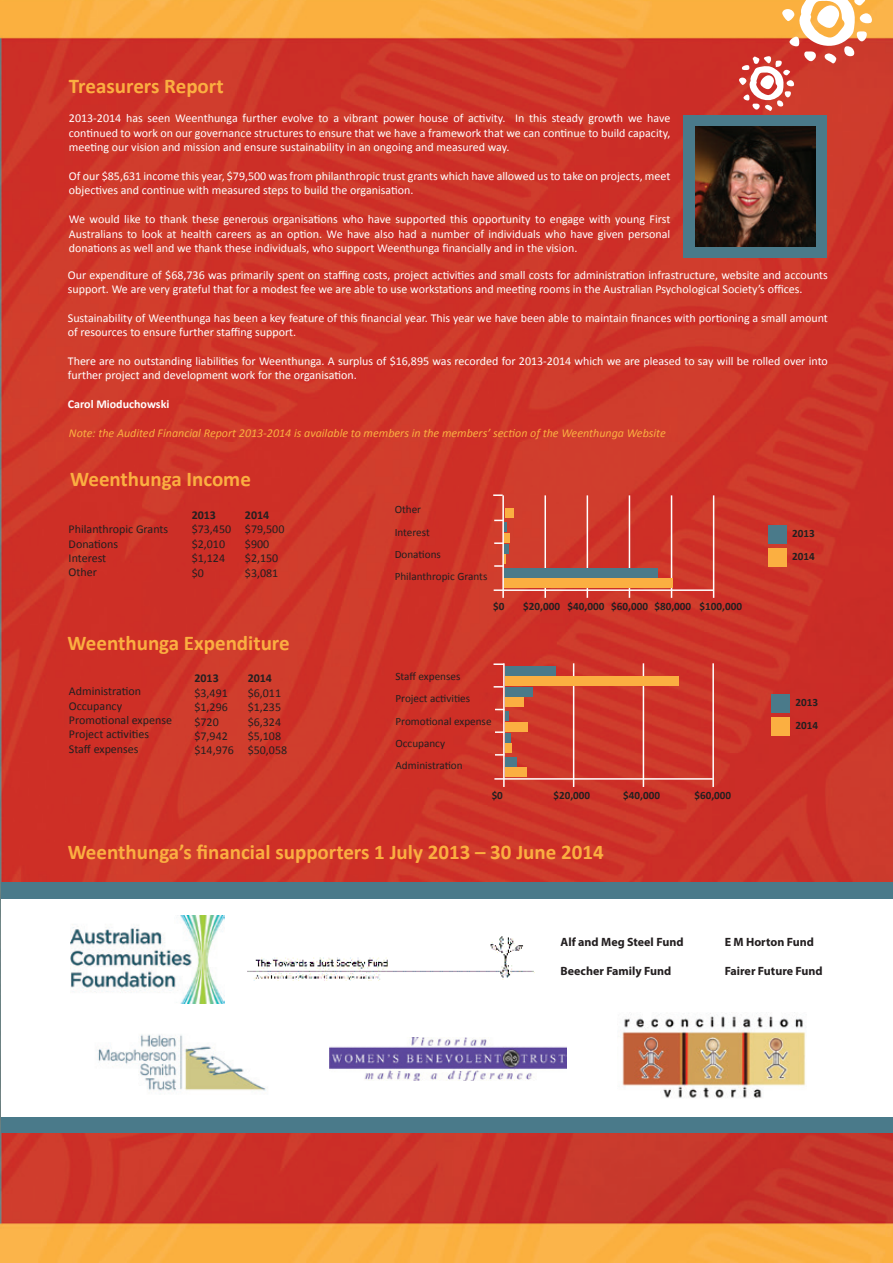
<style>
.page{position:relative;width:893px;height:1263px;background:#fff}
.page>*{position:absolute;margin:0;border:0;box-sizing:border-box;transform-origin:0 0}
.t1{font:700 21px "Calibri";color:#fbaf41}
.t2{font:12px/14.4px "Calibri";color:#fff}
.t3{font:12px/14.4px "Calibri";color:#231f20}
.t4{font:italic 12px "Calibri";color:#fbaf41}
.t5{font:700 12px "Myriad Pro";color:#231f20}
.t6{font:700 12px "Calibri";color:#fff}
.t7{font:700 12px "Calibri";color:#231f20}
.t8{font:11.1px/22.4px "Calibri";color:#231f20}
.t9{font:700 11.1px/23.1px "Calibri";color:#231f20}
</style>
<div class="page">
<img style="left:0;top:0;width:893px;height:1263px">
<div style="left:684px;top:115px;width:143px;height:143px;background:#4a7a8a"></div>
<img style="left:695px;top:126px;width:120px;height:120px">
<hr style="left:503px;top:663px;width:2px;height:124px;background:#fff">
<hr style="left:494px;top:778px;width:219px;height:2px;background:#fff">
<svg style="left:494px;top:663px;width:10px;height:2px"></svg>
<svg style="left:495px;top:731px;width:9px;height:2px"></svg>
<svg style="left:495px;top:754px;width:9px;height:2px"></svg>
<hr style="left:573px;top:663px;width:1px;height:124px;background:#fff">
<hr style="left:643px;top:663px;width:1px;height:124px;background:#fff">
<hr style="left:712px;top:663px;width:2px;height:124px;background:#fff">
<div style="left:505px;top:676px;width:173px;height:9px;background:#fbaf41"></div>
<div style="left:505px;top:666px;width:50px;height:9px;background:#4a7a8a"></div>
<div style="left:505px;top:698px;width:19px;height:9px;background:#fbaf41"></div>
<div style="left:505px;top:687px;width:28px;height:10px;background:#4a7a8a"></div>
<div style="left:505px;top:722px;width:23px;height:9px;background:#fbaf41"></div>
<hr style="left:505px;top:711px;width:4px;height:10px;background:#4a7a8a">
<div style="left:505px;top:743px;width:6px;height:10px;background:#fbaf41"></div>
<div style="left:505px;top:733px;width:6px;height:10px;background:#4a7a8a"></div>
<div style="left:505px;top:767px;width:22px;height:10px;background:#fbaf41"></div>
<div style="left:505px;top:757px;width:12px;height:9px;background:#4a7a8a"></div>
<hr style="left:502px;top:495px;width:2px;height:103px;background:#fff">
<hr style="left:494px;top:589px;width:219px;height:2px;background:#fff">
<svg style="left:493px;top:494px;width:10px;height:2px"></svg>
<svg style="left:494px;top:542px;width:10px;height:2px"></svg>
<hr style="left:587px;top:495px;width:1px;height:103px;background:#fff">
<hr style="left:671px;top:495px;width:1px;height:103px;background:#fff">
<hr style="left:713px;top:495px;width:1px;height:103px;background:#fff">
<div style="left:505px;top:508px;width:8px;height:10px;background:#fbaf41"></div>
<div style="left:505px;top:533px;width:5px;height:9px;background:#fbaf41"></div>
<svg style="left:494px;top:520px;width:13px;height:12px"></svg>
<svg style="left:494px;top:554px;width:12px;height:13px"></svg>
<div style="left:504px;top:544px;width:5px;height:10px;background:#4a7a8a"></div>
<hr style="left:629px;top:495px;width:1px;height:103px;background:#fff">
<hr style="left:544px;top:495px;width:2px;height:103px;background:#fff">
<div style="left:505px;top:578px;width:168px;height:10px;background:#fbaf41"></div>
<div style="left:505px;top:568px;width:153px;height:10px;background:#4a7a8a"></div>
<div style="left:768px;top:548px;width:18px;height:19px;background:#fbaf41"></div>
<div style="left:768px;top:525px;width:18px;height:18px;background:#4a7a8a"></div>
<div style="left:771px;top:717px;width:19px;height:19px;background:#fbaf41"></div>
<div style="left:771px;top:694px;width:19px;height:18px;background:#4a7a8a"></div>
<svg style="left:739px;top:0;width:133px;height:111px"></svg>
<div style="left:1px;top:882px;width:892px;height:250px;background:#4a7a8a"></div>
<div style="left:1px;top:899px;width:892px;height:217px;background:#fff"></div>
<img style="left:70px;top:916px;width:154px;height:88px">
<img style="left:98px;top:1034px;width:168px;height:57px">
<img style="left:329px;top:1037px;width:238px;height:43px">
<img style="left:247px;top:936px;width:288px;height:45px">
<img style="left:622px;top:1012px;width:184px;height:86px">
<h1 class="t1" style="left:69px;top:72px;width:156px">Treasurers Report</h1>
<p class="t2" style="left:69px;top:111px;width:603px;text-align:justify">2013-2014 has seen Weenthunga further evolve to a vibrant power house of activity. In this steady growth we have continued to work on our governance structures to ensure that we have a framework that we can continue to build capacity, meeting our vision and mission and ensure sustainability in an ongoing and measured way.</p>
<p class="t2" style="left:69px;top:169px;width:603px">Of our $85,631 income this year, $79,500 was from philanthropic trust grants which have allowed us to take on projects, meet objectives and continue with measured steps to build the organisation.</p>
<p class="t2" style="left:69px;top:212px;width:603px;text-align:justify">We would like to thank these generous organisations who have supported this opportunity to engage with young First Australians to look at health careers as an option. We have also had a number of individuals who have given personal donations as well and we thank these individuals, who support Weenthunga financially and in the vision.</p>
<p class="t2" style="left:68px;top:267px;width:761px">Our expenditure of $68,736 was primarily spent on staffing costs, project activities and small costs for administration infrastructure, website and accounts support. We are very grateful that for a modest fee we are able to use workstations and meeting rooms in the Australian Psychological Society’s offices.</p>
<p class="t2" style="left:68px;top:311px;width:761px">Sustainability of Weenthunga has been a key feature of this financial year. This year we have been able to maintain finances with portioning a small amount of resources to ensure further staffing support.</p>
<p class="t2" style="left:68px;top:354px;width:761px">There are no outstanding liabilities for Weenthunga. A surplus of $16,895 was recorded for 2013-2014 which we are pleased to say will be rolled over into further project and development work for the organisation.</p>
<p class="t6" style="left:68px;top:397px;width:103px">Carol Mioduchowski</p>
<p class="t4" style="left:69px;top:425px;width:598px">Note: the Audited Financial Report 2013-2014 is available to members in the members’ section of the Weenthunga Website</p>
<h1 class="t1" style="left:70px;top:466px;width:182px">Weenthunga Income</h1>
<p class="t3" style="left:69px;top:522px;width:101px">Philanthropic Grants<br>Donations<br>Interest<br>Other</p>
<p class="t7" style="left:192px;top:507px;width:26px">2013</p>
<p class="t3" style="left:192px;top:522px;width:41px">$73,450 $2,010 $1,124 $0</p>
<p class="t7" style="left:245px;top:507px;width:26px">2014</p>
<p class="t3" style="left:245px;top:522px;width:41px">$79,500 $900 $2,150 $3,081</p>
<h1 class="t1" style="left:68px;top:629px;width:224px">Weenthunga Expenditure</h1>
<p class="t3" style="left:69px;top:684px;width:105px">Administration<br>Occupancy<br>Promotional expense<br>Project activities<br>Staff expenses</p>
<p class="t7" style="left:194px;top:671px;width:26px">2013</p>
<p class="t3" style="left:194px;top:686px;width:41px">$3,491 $1,296 $720 $7,942 $14,976</p>
<p class="t7" style="left:248px;top:671px;width:26px">2014</p>
<p class="t3" style="left:248px;top:686px;width:41px">$6,011 $1,235 $6,324 $5,108 $50,058</p>
<p class="t8" style="left:395px;top:499px;width:94px">Other<br>Interest<br>Donations<br>Philanthropic Grants</p>
<p class="t9" style="left:493px;top:595px;width:13px">$0</p>
<p class="t9" style="left:523px;top:595px;width:220px">$20,000 $40,000 $60,000 $80,000 $100,000</p>
<p class="t8" style="left:395px;top:665px;width:98px">Staff expenses<br>Project activities<br>Promotional expense<br>Occupancy<br>Administration</p>
<p class="t9" style="left:492px;top:784px;width:13px">$0</p>
<p class="t9" style="left:553px;top:784px;width:38px">$20,000</p>
<p class="t9" style="left:623px;top:784px;width:38px">$40,000</p>
<p class="t9" style="left:694px;top:784px;width:38px">$60,000</p>
<h1 class="t1" style="left:68px;top:838px;width:538px">Weenthunga’s financial supporters 1 July 2013 – 30 June 2014</h1>
<p class="t9" style="left:792px;top:522px;width:24px">2013<br>2014</p>
<p class="t9" style="left:795px;top:691px;width:24px">2013<br>2014</p>
<p class="t5" style="left:561px;top:934px;width:124px">Alf and Meg Steel Fund</p>
<p class="t5" style="left:725px;top:934px;width:91px">E M Horton Fund</p>
<p class="t5" style="left:561px;top:963px;width:112px">Beecher Family Fund</p>
<p class="t5" style="left:725px;top:963px;width:100px">Fairer Future Fund</p>
</div>
